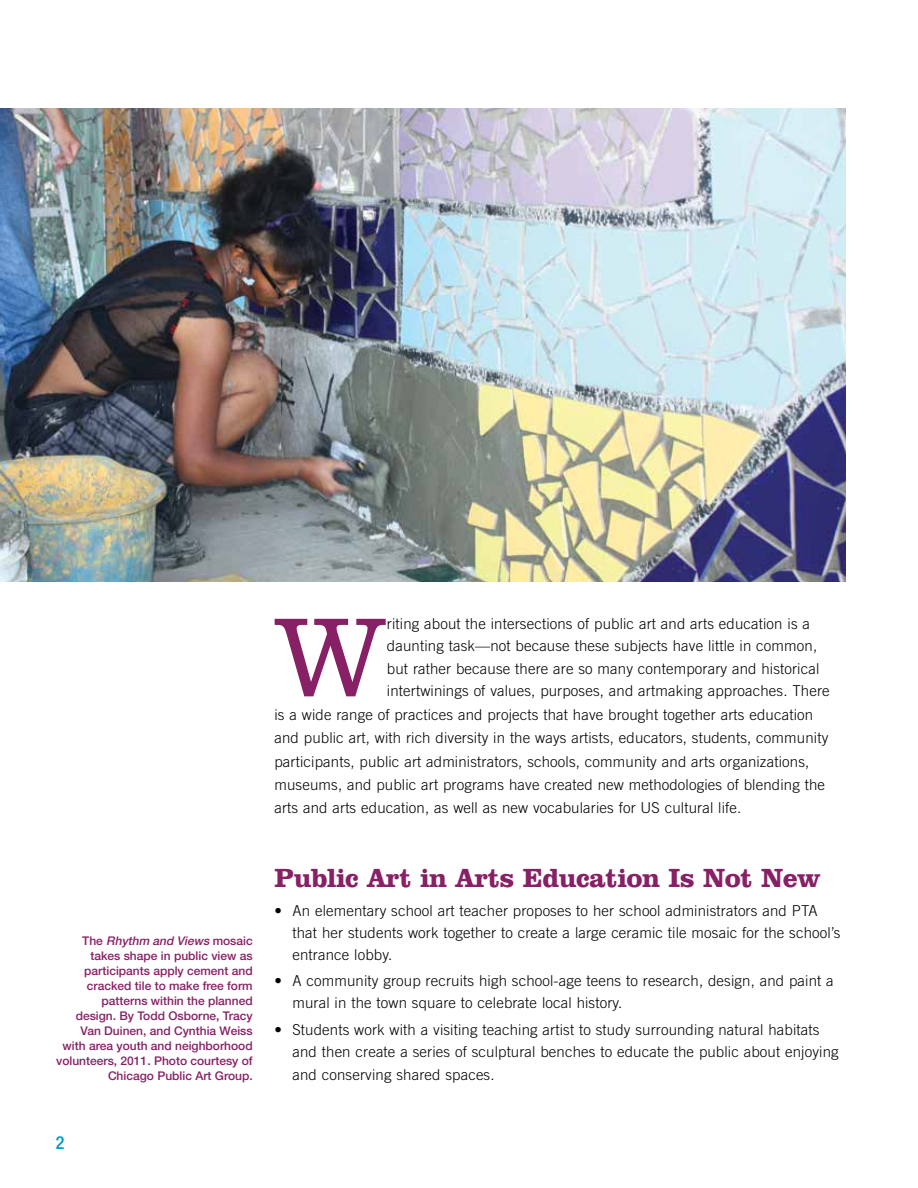
<style>
.page{position:relative;width:918px;height:1188px;background:#fff}
.page>*{position:absolute;margin:0;border:0;box-sizing:border-box;transform-origin:0 0}
.t1{font:300 115.65px "Clarendon BT";color:#872065}
.t2{font:700 27px "Clarendon BT";letter-spacing:-.02em;color:#872065}
.t3{font:500 condensed 18px "Helvetica Neue LT Std";color:#009fc2}
.t4{font:300 15px/21.9px "Trade Gothic";letter-spacing:.01em;color:#000}
.t5{font:500 12px/15px "Helvetica Neue LT Std";color:#872065;text-align:right}
.s1{font-style:italic}
</style>
<div class="page">
<img style="left:0;top:108px;width:846px;height:473px">
<p class="t5" style="left:56px;top:933px;width:198px">T h e <span class="s1">Rhythm and Views</span> m o s a i c takes shape in public view as participants apply cement and cracked tile to make free form patterns within the planned<br>design. By Todd Osborne, Tracy<br>Van Duinen, and Cynthia Weiss with area youth and neighborhood volunteers, 2011. Photo courtesy of<br>Chicago Public Art Group.</p>
<p class="t3" style="left:56px;top:1132px;width:10px">2</p>
<h1 class="t1" style="left:274px;top:587px;width:113px">W</h1>
<p class="t4" style="left:387px;top:612px;width:425px">riting about the intersections of public art and arts education is a</p>
<p class="t4" style="left:387px;top:635px;width:432px">daunting task—not because these subjects have little in common,</p>
<p class="t4" style="left:387px;top:657px;width:434px">but rather because there are so many contemporary and historical</p>
<p class="t4" style="left:387px;top:680px;width:444px">intertwinings of values, purposes, and artmaking approaches. There</p>
<p class="t4" style="left:275px;top:703px;width:540px">is a wide range of practices and projects that have brought together arts education</p>
<p class="t4" style="left:275px;top:727px;width:555px">and public art, with rich diversity in the ways artists, educators, students, community</p>
<p class="t4" style="left:275px;top:750px;width:536px">participants, public art administrators, schools, community and arts organizations,</p>
<p class="t4" style="left:275px;top:773px;width:552px">museums, and public art programs have created new methodologies of blending the</p>
<p class="t4" style="left:275px;top:797px;width:468px">arts and arts education, as well as new vocabularies for US cultural life.</p>
<h2 class="t2" style="left:274px;top:861px;width:548px">Public Art in Arts Education Is Not New</h2>
<p class="t4" style="left:292px;top:900px;width:550px;text-indent:-18px">• An elementary school art teacher proposes to her school administrators and PTA that her students work together to create a large ceramic tile mosaic for the school’s entrance lobby.</p>
<p class="t4" style="left:292px;top:970px;width:543px;text-indent:-18px">• A community group recruits high school-age teens to research, design, and paint a mural in the town square to celebrate local history.</p>
<p class="t4" style="left:292px;top:1018px;width:548px;text-indent:-18px">• Students work with a visiting teaching artist to study surrounding natural habitats and then create a series of sculptural benches to educate the public about enjoying</p>
<p class="t4" style="left:292px;top:1064px;width:204px">and conserving shared spaces.</p>
</div>
